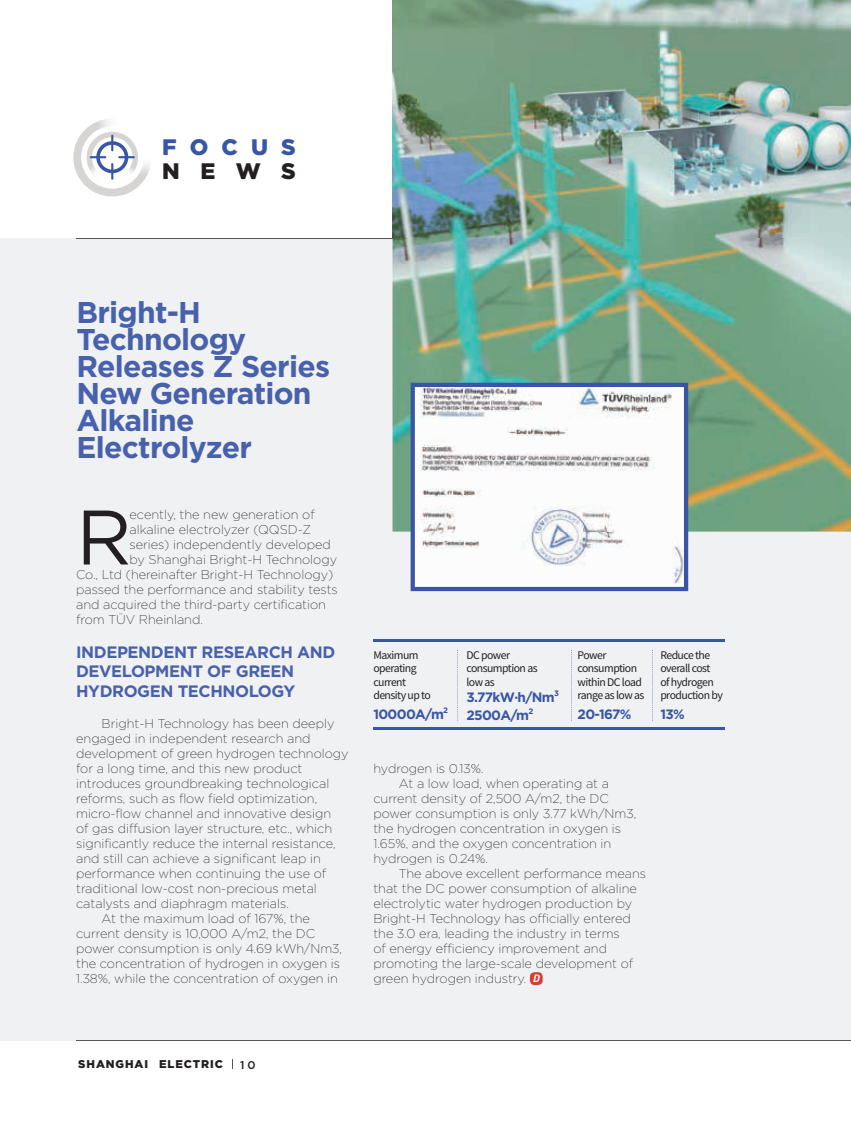
<style>
.page{position:relative;width:851px;height:1127px;background:#fff}
.page>*{position:absolute;margin:0;border:0;box-sizing:border-box;transform-origin:0 0}
.t1{font:77.1px "Gotham";color:#231f20}
.t2{font:700 30px/27px "Gotham";letter-spacing:-.025em;color:#4761ac}
.t3{font:900 22.5px "Gotham";letter-spacing:.585em;color:#3856a5}
.t4{font:900 22.5px "Gotham";color:#231f20}
.t5{font:700 16.5px/19.5px "Gotham";letter-spacing:-.025em;color:#4761ac}
.t6{font:700 13.5px "Gotham";letter-spacing:-.05em;color:#3856a5}
.t7{font:200 12.75px "Gotham";color:#231f20}
.t8{font:900 11.25px "Gotham";letter-spacing:.08em;color:#231f20}
.t9{font:500 11.25px "Gotham";color:#231f20}
.t10{font:10.5px/13.5px "Source Han Sans CN";letter-spacing:-.05em;color:#231f20}
.t11{font:700 7.95px "Gotham";color:#3856a5}
.s1{font-family:"DIN";font-weight:700;font-style:italic;font-size:10.5px;color:#fff}
</style>
<div class="page">
<div style="left:0;top:238px;width:850px;height:802px;background:#f0f1f2"></div>
<img style="left:73px;top:119px;width:77px;height:77px">
<img style="left:87px;top:132px;width:25px;height:42px">
<hr style="left:77px;top:238px;width:773px;height:1px;background:#57585a">
<svg style="left:90px;top:135px;width:45px;height:45px"></svg>
<img style="left:392px;top:0;width:458px;height:385px">
<img style="left:392px;top:385px;width:18px;height:146px">
<img style="left:688px;top:385px;width:162px;height:146px">
<img style="left:392px;top:238px;width:458px;height:1px">
<svg style="left:410px;top:383px;width:278px;height:208px;fill:#fcfcfc"></svg>
<div style="left:530px;top:972px;width:12px;height:13px;background:#d53f33;border-radius:4px"></div>
<hr style="left:76px;top:1040px;width:774px;height:1px;background:#57585a">
<hr style="left:373px;top:639px;width:351px;height:2px;background:#3856a5">
<hr style="left:373px;top:727px;width:351px;height:2px;background:#3856a5">
<svg style="left:652px;top:650px;width:1px;height:71px"></svg>
<svg style="left:571px;top:650px;width:1px;height:71px"></svg>
<svg style="left:457px;top:650px;width:1px;height:71px"></svg>
<h3 class="t3" style="left:162px;top:134px;width:135px">FOCUS</h3>
<h3 class="t4" style="left:162px;top:158px;width:135px">NEWS</h3>
<h2 class="t2" style="left:77px;top:298px;width:255px">Bright-H<br>Technology<br>Releases Z Series<br>New Generation<br>Alkaline<br>Electrolyzer</h2>
<h1 class="t1" style="left:76px;top:494px;width:57px">R</h1>
<p class="t7" style="left:129px;top:508px;width:187px">ecently, the new generation of</p>
<p class="t7" style="left:129px;top:523px;width:183px">alkaline electrolyzer (QQSD-Z</p>
<p class="t7" style="left:129px;top:538px;width:203px">series) independently developed</p>
<p class="t7" style="left:129px;top:553px;width:209px">by Shanghai Bright-H Technology</p>
<p class="t7" style="left:76px;top:568px;width:259px">Co., Ltd (hereinafter Bright-H Technology)</p>
<p class="t7" style="left:76px;top:583px;width:263px">passed the performance and stability tests</p>
<p class="t7" style="left:76px;top:598px;width:251px">and acquired the third-party certification</p>
<p class="t7" style="left:76px;top:613px;width:128px">from TÜV Rheinland.</p>
<p class="t5" style="left:76px;top:642px;width:261px">INDEPENDENT RESEARCH AND<br>DEVELOPMENT OF GREEN<br>HYDROGEN TECHNOLOGY</p>
<p class="t7" style="left:102px;top:716px;width:234px">Bright-H Technology has been deeply</p>
<p class="t7" style="left:76px;top:731px;width:236px">engaged in independent research and</p>
<p class="t7" style="left:76px;top:746px;width:274px">development of green hydrogen technology</p>
<p class="t7" style="left:76px;top:761px;width:228px">for a long time, and this new product</p>
<p class="t7" style="left:76px;top:776px;width:254px">introduces groundbreaking technological</p>
<p class="t7" style="left:76px;top:791px;width:242px">reforms, such as flow field optimization,</p>
<p class="t7" style="left:76px;top:806px;width:257px">micro-flow channel and innovative design</p>
<p class="t7" style="left:76px;top:821px;width:257px">of gas diffusion layer structure, etc., which</p>
<p class="t7" style="left:76px;top:836px;width:261px">significantly reduce the internal resistance,</p>
<p class="t7" style="left:76px;top:851px;width:246px">and still can achieve a significant leap in</p>
<p class="t7" style="left:76px;top:866px;width:251px">performance when continuing the use of</p>
<p class="t7" style="left:76px;top:881px;width:242px">traditional low-cost non-precious metal</p>
<p class="t7" style="left:76px;top:896px;width:214px">catalysts and diaphragm materials.</p>
<p class="t7" style="left:102px;top:911px;width:210px">At the maximum load of 167%, the</p>
<p class="t7" style="left:76px;top:926px;width:240px">current density is 10,000 A/m2, the DC</p>
<p class="t7" style="left:76px;top:941px;width:267px">power consumption is only 4.69 kWh/Nm3,</p>
<p class="t7" style="left:76px;top:956px;width:265px">the concentration of hydrogen in oxygen is</p>
<p class="t7" style="left:76px;top:971px;width:263px">1.38%, while the concentration of oxygen in</p>
<p class="t10" style="left:373px;top:648px;width:59px">Maximum operating current density up to</p>
<p class="t10" style="left:466px;top:648px;width:73px">DC power consumption as low as</p>
<p class="t6" style="left:373px;top:705px;width:72px">10000A/m</p>
<p class="t11" style="left:443px;top:704px;width:6px">2</p>
<p class="t6" style="left:466px;top:689px;width:90px">3.77kW·h/Nm</p>
<p class="t11" style="left:554px;top:688px;width:6px">3</p>
<p class="t6" style="left:466px;top:707px;width:64px">2500A/m</p>
<p class="t11" style="left:528px;top:706px;width:6px">2</p>
<p class="t10" style="left:577px;top:648px;width:68px">Power consumption within DC load range as low as</p>
<p class="t6" style="left:577px;top:705px;width:55px">20-167%</p>
<p class="t10" style="left:660px;top:648px;width:64px">Reduce the overall cost<br>of hydrogen production by</p>
<p class="t6" style="left:660px;top:705px;width:26px">13%</p>
<p class="t7" style="left:373px;top:761px;width:112px">hydrogen is 0.13%.</p>
<p class="t7" style="left:399px;top:776px;width:211px">At a low load, when operating at a</p>
<p class="t7" style="left:373px;top:791px;width:237px">current density of 2,500 A/m2, the DC</p>
<p class="t7" style="left:373px;top:806px;width:264px">power consumption is only 3.77 kWh/Nm3,</p>
<p class="t7" style="left:373px;top:821px;width:249px">the hydrogen concentration in oxygen is</p>
<p class="t7" style="left:373px;top:836px;width:239px">1.65%, and the oxygen concentration in</p>
<p class="t7" style="left:373px;top:851px;width:116px">hydrogen is 0.24%.</p>
<p class="t7" style="left:399px;top:866px;width:249px">The above excellent performance means</p>
<p class="t7" style="left:373px;top:881px;width:265px">that the DC power consumption of alkaline</p>
<p class="t7" style="left:373px;top:896px;width:260px">electrolytic water hydrogen production by</p>
<p class="t7" style="left:373px;top:911px;width:259px">Bright-H Technology has officially entered</p>
<p class="t7" style="left:373px;top:926px;width:248px">the 3.0 era, leading the industry in terms</p>
<p class="t7" style="left:373px;top:941px;width:235px">of energy efficiency improvement and</p>
<p class="t7" style="left:373px;top:956px;width:261px">promoting the large-scale development of</p>
<p class="t7" style="left:373px;top:971px;width:168px">green hydrogen industry. <span class="s1">D</span></p>
<p class="t8" style="left:78px;top:1057px;width:146px">SHANGHAI ELECTRIC</p>
<p class="t9" style="left:240px;top:1057px;width:17px">10</p>
</div>
